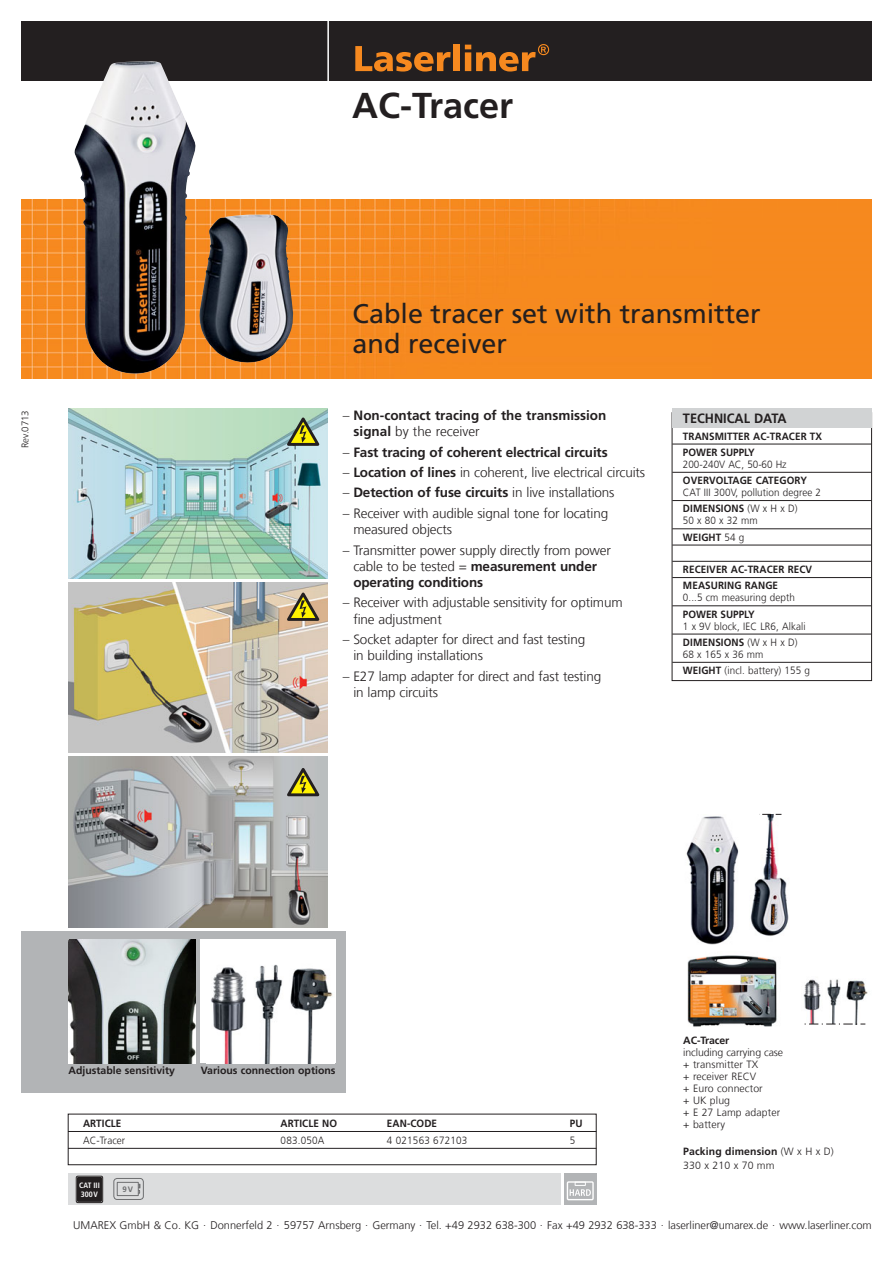
<style>
.page{position:relative;width:893px;height:1263px;background:#fff}
.page>*{position:absolute;margin:0;border:0;box-sizing:border-box;transform-origin:0 0}
.t1{font:700 36px "Frutiger LT Com";color:#231f20}
.t2{font:27px/30px "Frutiger LT Com";color:#231f20}
.t3{font:300 13.5px/16.2px "Frutiger LT Com";letter-spacing:-.01em;color:#231f20}
.t4{font:700 13.5px/16.2px "Frutiger LT Com";letter-spacing:-.01em;color:#231f20}
.t5{font:700 13.5px "Frutiger LT Com";letter-spacing:-.01em;color:#231f20;scale:.94 1}
.t6{font:300 11.1px "Frutiger LT Com";color:#231f20}
.t7{font:300 10.5px/16.2px "Frutiger LT Com";letter-spacing:.01em;color:#231f20;scale:.94 1}
.t8{font:300 10.5px/12px "Frutiger LT Com";letter-spacing:.01em;color:#231f20}
.t9{font:700 10.5px/16.2px "Frutiger LT Com";letter-spacing:.01em;color:#231f20;scale:.94 1}
.t10{font:700 10.5px "Frutiger LT Com";letter-spacing:.01em;color:#231f20}
.t11{font:700 10.5px "Frutiger LT Com";letter-spacing:-.01em;color:#231f20}
.t12{font:300 9.6px "Frutiger LT Com";color:#231f20}
.t13{font:700 condensed 7.8px/9.3px "Frutiger LT Com";color:#fff}
.t14{font:700 7.8px "Frutiger LT Com";color:#6d6e70}
.s1{font-weight:300}
.s2{font-weight:700}
</style>
<div class="page">
<div style="left:68px;top:1174px;width:493px;height:31px;background:#dcddde"></div>
<img style="left:68px;top:408px;width:259px;height:170px">
<img style="left:68px;top:583px;width:259px;height:170px">
<img style="left:68px;top:757px;width:259px;height:170px">
<svg style="left:287px;top:588px;width:32px;height:33px"></svg>
<svg style="left:287px;top:764px;width:32px;height:32px"></svg>
<svg style="left:287px;top:413px;width:32px;height:33px"></svg>
<div style="left:564px;top:1174px;width:32px;height:31px;background:#b2b4b6"></div>
<div style="left:567px;top:1181px;width:27px;height:19px;border:1px solid #fff"></div>
<div style="left:575px;top:1182px;width:11px;height:4px;border:1px solid #fff"></div>
<svg style="left:570px;top:1189px;width:21px;height:7px"></svg>
<div style="left:76px;top:1176px;width:27px;height:27px;border:1px solid #231f20;border-radius:2px"></div>
<div style="left:77px;top:1177px;width:25px;height:25px;background:#231f20"></div>
<div style="left:117px;top:1182px;width:21px;height:14px;border:1px solid #6d6e70"></div>
<svg style="left:138px;top:1184px;width:2px;height:10px"></svg>
<div style="left:114px;top:1178px;width:29px;height:22px;border:1px solid #6d6e70;border-radius:3px"></div>
<div style="left:21px;top:931px;width:325px;height:162px;background:#b2b4b6"></div>
<img style="left:21px;top:200px;width:851px;height:179px">
<div style="left:21px;top:21px;width:851px;height:60px;background:#231f20"></div>
<hr style="left:327px;top:20px;width:2px;height:62px;background:#fff">
<svg style="left:355px;top:46px;width:96px;height:26px"></svg>
<div style="left:454px;top:44px;width:6px;height:27px;background:#f6891f"></div>
<svg style="left:465px;top:44px;width:84px;height:28px"></svg>
<img style="left:68px;top:940px;width:128px;height:123px">
<div style="left:201px;top:940px;width:135px;height:123px;background:#fff"></div>
<img style="left:199px;top:214px;width:95px;height:150px">
<img style="left:74px;top:61px;width:123px;height:314px">
<img style="left:290px;top:968px;width:43px;height:95px">
<img style="left:211px;top:964px;width:71px;height:99px">
<img style="left:826px;top:979px;width:42px;height:45px">
<img style="left:803px;top:979px;width:19px;height:45px">
<svg style="left:804px;top:1024px;width:61px;height:1px"></svg>
<img style="left:750px;top:814px;width:39px;height:122px">
<svg style="left:760px;top:814px;width:21px;height:1px"></svg>
<img style="left:686px;top:816px;width:53px;height:129px">
<img style="left:687px;top:955px;width:90px;height:72px">
<div style="left:672px;top:413px;width:200px;height:268px;border:1px solid #231f20"></div>
<div style="left:672px;top:408px;width:200px;height:19px;background:#d1d3d4"></div>
<hr style="left:672px;top:444px;width:199px;height:1px;background:#231f20">
<hr style="left:672px;top:472px;width:199px;height:1px;background:#231f20">
<hr style="left:672px;top:500px;width:199px;height:1px;background:#231f20">
<hr style="left:672px;top:529px;width:199px;height:1px;background:#231f20">
<hr style="left:672px;top:545px;width:199px;height:1px;background:#231f20">
<hr style="left:672px;top:561px;width:199px;height:1px;background:#231f20">
<hr style="left:672px;top:577px;width:199px;height:1px;background:#231f20">
<hr style="left:672px;top:606px;width:199px;height:1px;background:#231f20">
<hr style="left:672px;top:634px;width:199px;height:1px;background:#231f20">
<hr style="left:672px;top:662px;width:199px;height:1px;background:#231f20">
<div style="left:68px;top:1114px;width:528px;height:51px;border:1px solid #231f20"></div>
<hr style="left:68px;top:1131px;width:528px;height:1px;background:#231f20">
<hr style="left:68px;top:1148px;width:528px;height:1px;background:#231f20">
<p class="t12" style="left:21px;top:448px;width:39px;rotate:-90deg">Rev.0713</p>
<h1 class="t1" style="left:352px;top:91px;width:162px">AC-Tracer</h1>
<h2 class="t2" style="left:353px;top:301px;width:410px">Cable tracer set with transmitter and receiver</h2>
<p class="t4" style="left:354px;top:408px;width:254px;text-indent:-11px"><span class="s1">–</span> Non-contact tracing of the transmission signal <span class="s1">by the receiver</span></p>
<p class="t4" style="left:343px;top:445px;width:266px"><span class="s1">–</span> Fast tracing of coherent electrical circuits</p>
<p class="t3" style="left:343px;top:466px;width:304px">– <span class="s2">Location of lines</span> in coherent, live electrical circuits</p>
<p class="t4" style="left:343px;top:486px;width:273px"><span class="s1">–</span> Detection of fuse circuits <span class="s1">in live installations</span></p>
<p class="t3" style="left:353px;top:506px;width:256px;text-indent:-11px">– Receiver with audible signal tone for locating measured objects</p>
<p class="t3" style="left:353px;top:543px;width:259px;text-indent:-11px">– Transmitter power supply directly from power cable to be tested = <span class="s2">measurement under operating conditions</span></p>
<p class="t3" style="left:353px;top:596px;width:271px;text-indent:-11px">– Receiver with adjustable sensitivity for optimum fine adjustment</p>
<p class="t3" style="left:353px;top:633px;width:233px;text-indent:-11px">– Socket adapter for direct and fast testing in building installations</p>
<p class="t3" style="left:353px;top:669px;width:249px;text-indent:-11px">– E27 lamp adapter for direct and fast testing in lamp circuits</p>
<p class="t5" style="left:683px;top:413px;width:112px">TECHNICAL DATA</p>
<p class="t9" style="left:683px;top:429px;width:150px">TRANSMITTER AC-TRACER TX<br>POWER SUPPLY</p>
<p class="t7" style="left:683px;top:457px;width:112px">200-240V AC, 50-60 Hz</p>
<p class="t9" style="left:683px;top:473px;width:133px">OVERVOLTAGE CATEGORY</p>
<p class="t7" style="left:683px;top:485px;width:148px">CAT III 300V, pollution degree 2<br><span class="s2">DIMENSIONS</span> (W x H x D)</p>
<p class="t7" style="left:683px;top:514px;width:81px">50 x 80 x 32 mm<br><span class="s2">WEIGHT</span> 54 g</p>
<p class="t9" style="left:683px;top:562px;width:139px">RECEIVER AC-TRACER RECV<br>MEASURING RANGE</p>
<p class="t7" style="left:683px;top:591px;width:121px">0...5 cm measuring depth</p>
<p class="t9" style="left:683px;top:607px;width:78px">POWER SUPPLY</p>
<p class="t7" style="left:683px;top:619px;width:132px">1 x 9V block, IEC LR6, Alkali<br><span class="s2">DIMENSIONS</span> (W x H x D)</p>
<p class="t7" style="left:683px;top:647px;width:137px">68 x 165 x 36 mm<br><span class="s2">WEIGHT</span> (incl. battery) 155 g</p>
<p class="t10" style="left:69px;top:1067px;width:108px">Adjustable sensitivity</p>
<p class="t10" style="left:201px;top:1067px;width:136px">Various connection options</p>
<p class="t9" style="left:83px;top:1116px;width:42px">ARTICLE</p>
<p class="t9" style="left:281px;top:1116px;width:62px">ARTICLE NO</p>
<p class="t9" style="left:387px;top:1116px;width:55px">EAN-CODE</p>
<p class="t9" style="left:570px;top:1116px;width:15px">PU</p>
<p class="t7" style="left:83px;top:1133px;width:46px">AC-Tracer</p>
<p class="t7" style="left:281px;top:1133px;width:48px">083.050A</p>
<p class="t7" style="left:387px;top:1133px;width:87px">4 021563 672103</p>
<p class="t7" style="left:570px;top:1133px;width:7px">5</p>
<p class="t13" style="left:79px;top:1181px;width:22px">CAT III<br>300V</p>
<p class="t14" style="left:122px;top:1186px;width:12px">9 V</p>
<p class="t11" style="left:683px;top:1036px;width:48px">AC-Tracer</p>
<p class="t8" style="left:683px;top:1047px;width:101px">including carrying case + transmitter TX<br>+ receiver RECV<br>+ Euro connector<br>+ UK plug<br>+ E 27 Lamp adapter + battery</p>
<p class="t8" style="left:683px;top:1146px;width:152px;line-height:13.5px"><span class="s2">Packing dimension</span> (W x H x D)<br>330 x 210 x 70 mm</p>
<p class="t6" style="left:73px;top:1220px;width:800px">UMAREX GmbH &amp; Co. KG . Donnerfeld 2 . 59757 Arnsberg . Germany . Tel. +49 2932 638-300 . Fax +49 2932 638-333 . laserliner@umarex.de . www.laserliner.com</p>
</div>
